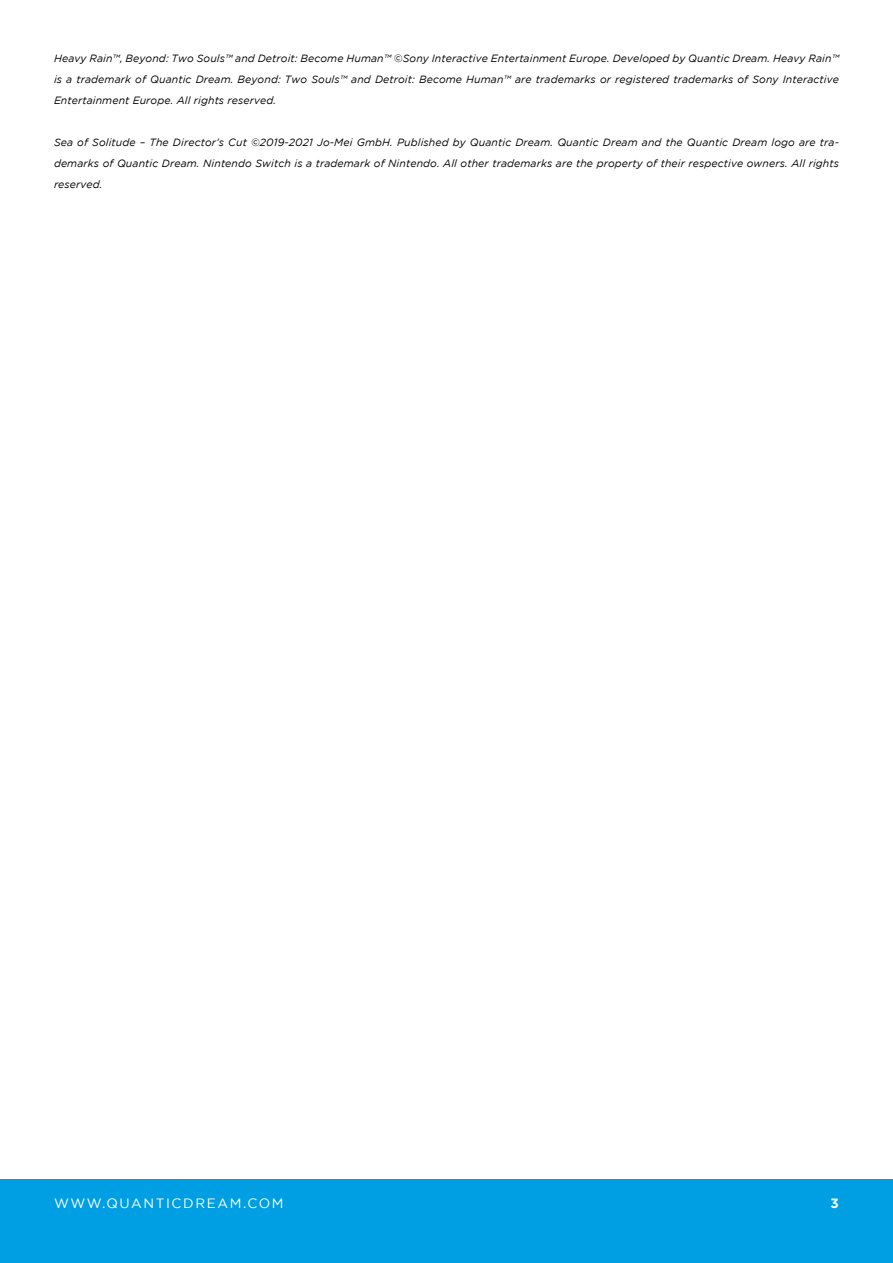
<style>
.page{position:relative;width:893px;height:1263px;background:#fff}
.page>*{position:absolute;margin:0;border:0;box-sizing:border-box;transform-origin:0 0}
.t1{font:13.5px "Gotham";letter-spacing:.12em;color:#fff}
.t2{font:700 13.5px "Gotham";color:#fff}
.t3{font:italic 10.5px/21px "Gotham";letter-spacing:.01em;color:#000;text-align:justify}
</style>
<div class="page">
<div style="left:0;top:1179px;width:893px;height:84px;background:#009fe3"></div>
<p class="t3" style="left:54px;top:47px;width:786px">Heavy Rain™, Beyond: Two Souls™ and Detroit: Become Human™ ©Sony Interactive Entertainment Europe. Developed by Quantic Dream. Heavy Rain™ is a trademark of Quantic Dream. Beyond: Two Souls™ and Detroit: Become Human™ are trademarks or registered trademarks of Sony Interactive Entertainment Europe. All rights reserved.</p>
<p class="t3" style="left:54px;top:131px;width:786px">Sea of Solitude – The Director’s Cut ©2019-2021 Jo-Mei GmbH. Published by Quantic Dream. Quantic Dream and the Quantic Dream logo are tra&shy;demarks of Quantic Dream. Nintendo Switch is a trademark of Nintendo. All other trademarks are the property of their respective owners. All rights reserved.</p>
<p class="t1" style="left:54px;top:1196px;width:231px">WWW.QUANTICDREAM.COM</p>
<p class="t2" style="left:831px;top:1195px;width:10px">3</p>
</div>
